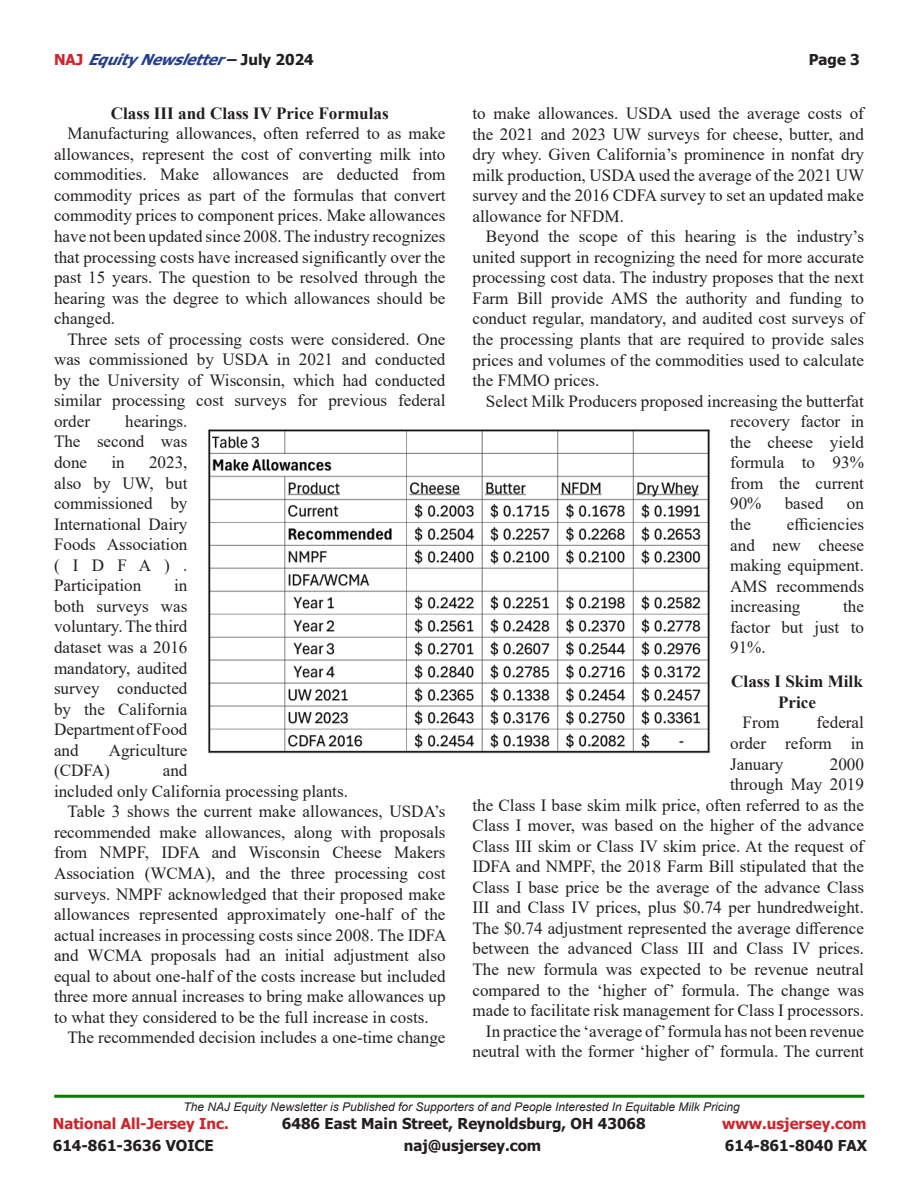
<style>
.page{position:relative;width:918px;height:1188px;background:#fff}
.page>*{position:absolute;margin:0;border:0;box-sizing:border-box;transform-origin:0 0}
.t1{font:17.1px/20.5px "Times New Roman";color:#231f20;text-align:justify}
.t2{font:700 17.1px/20.5px "Times New Roman";color:#231f20;text-align:center}
.t3{font:700 15px "Tahoma";color:#231f20}
.t4{font:700 15px "Tahoma";color:#d1232a}
.t5{font:italic 700 15px "Tahoma";color:#253f8e}
.t6{font:italic 12px "Arial";color:#231f20}
.s1{font-style:normal;color:#d1232a}
.s2{font-style:normal;color:#231f20}
</style>
<div class="page">
<hr style="left:54px;top:1095px;width:810px;height:3px;background:#008000">
<img style="left:208px;top:429px;width:502px;height:324px">
<p class="t5" style="left:54px;top:49px;width:261px"><span class="s1">N A J</span> EquityNewsletter<span class="s2">– J u l y 2 0 2 4</span></p>
<p class="t3" style="left:809px;top:49px;width:53px">Page 3</p>
<p class="t2" style="left:111px;top:102px;width:280px">Class III and Class IV Price Formulas</p>
<p class="t1" style="left:54px;top:123px;width:393px;text-indent:13px">Manufacturing allowances, often referred to as make allowances, represent the cost of converting milk into commodities. Make allowances are deducted from commodity prices as part of the formulas that convert commodity prices to component prices. Make allowances have not been updated since 2008. The industry recognizes that processing costs have increased significantly over the past 15 years. The question to be resolved through the hearing was the degree to which allowances should be changed.</p>
<p class="t1" style="left:54px;top:328px;width:393px;text-indent:13px">Three sets of processing costs were considered. One was commissioned by USDA in 2021 and conducted by the University of Wisconsin, which had conducted similar processing cost surveys for previous federal order</p>
<p class="t1" style="left:54px;top:410px;width:135px;text-indent:71px">hearings.<br>The second was done</p>
<p class="t1" style="left:111px;top:451px;width:15px">in</p>
<p class="t1" style="left:54px;top:451px;width:135px;text-indent:95px">2023, also by UW, but commissioned by International Dairy Foods Association (IDFA).<br>Participation</p>
<p class="t1" style="left:54px;top:575px;width:135px;text-indent:120px">in both surveys was voluntary. The third dataset was a 2016 mandatory, audited survey conducted by the California Department of Food and</p>
<p class="t1" style="left:54px;top:739px;width:135px;text-indent:55px">Agriculture (CDFA)</p>
<p class="t1" style="left:54px;top:760px;width:296px;text-indent:109px">and<br>included only California processing plants.</p>
<p class="t1" style="left:54px;top:801px;width:394px;text-indent:13px">Table 3 shows the current make allowances, USDA’s recommended make allowances, along with proposals from NMPF, IDFA and Wisconsin Cheese Makers Association (WCMA), and the three processing cost surveys. NMPF acknowledged that their proposed make allowances represented approximately one-half of the actual increases in processing costs since 2008. The IDFA and WCMA proposals had an initial adjustment also equal to about one-half of the costs increase but included three more annual increases to bring make allowances up to what they considered to be the full increase in costs.</p>
<p class="t1" style="left:67px;top:1027px;width:380px">The recommended decision includes a one-time change</p>
<p class="t1" style="left:472px;top:102px;width:393px">to make allowances. USDA used the average costs of the 2021 and 2023 UW surveys for cheese, butter, and dry whey. Given California’s prominence in nonfat dry milk production, USDA used the average of the 2021 UW survey and the 2016 CDFA survey to set an updated make allowance for NFDM.</p>
<p class="t1" style="left:472px;top:226px;width:393px;text-indent:13px">Beyond the scope of this hearing is the industry’s united support in recognizing the need for more accurate processing cost data. The industry proposes that the next Farm Bill provide AMS the authority and funding to conduct regular, mandatory, and audited cost surveys of the processing plants that are required to provide sales prices and volumes of the commodities used to calculate the FMMO prices.</p>
<p class="t1" style="left:730px;top:390px;width:135px;text-indent:-244px">Select Milk Producers proposed increasing the butterfat recovery factor in the cheese yield formula to 93% from the current 90%</p>
<p class="t1" style="left:785px;top:493px;width:40px">based</p>
<p class="t1" style="left:847px;top:493px;width:19px">on</p>
<p class="t1" style="left:730px;top:513px;width:135px;text-indent:57px">efficiencies and new cheese making equipment.<br>AMS recommends increasing</p>
<p class="t1" style="left:730px;top:513px;width:22px">the</p>
<p class="t1" style="left:730px;top:596px;width:135px;text-indent:113px">the factor but just to 91%.</p>
<p class="t2" style="left:731px;top:671px;width:133px">Class I Skim Milk<br>Price</p>
<p class="t1" style="left:742px;top:712px;width:39px">From</p>
<p class="t1" style="left:730px;top:712px;width:135px;text-indent:86px">federal order reform in January</p>
<p class="t1" style="left:472px;top:753px;width:393px;text-align:right">2000<br>through May 2019<br>the Class I base skim milk price, often referred to as the Class I mover, was based on the higher of the advance Class III skim or Class IV skim price. At the request of IDFA and NMPF, the 2018 Farm Bill stipulated that the Class I base price be the average of the advance Class III and Class IV prices, plus $0.74 per hundredweight.<br>The $0.74 adjustment represented the average difference between the advanced Class III and Class IV prices.<br>The new formula was expected to be revenue neutral compared to the ‘higher of’ formula. The change was made to facilitate risk management for Class I processors.</p>
<p class="t1" style="left:472px;top:1020px;width:393px;text-align:right">In practice the ‘average of’ formula has not been revenue neutral with the former ‘higher of’ formula. The current</p>
<p class="t6" style="left:184px;top:1099px;width:558px">The NAJ Equity Newsletter is Published for Supporters of and People Interested In Equitable Milk Pricing</p>
<p class="t4" style="left:53px;top:1113px;width:177px">National All-Jersey Inc.</p>
<p class="t3" style="left:282px;top:1113px;width:365px">6486 East Main Street, Reynoldsburg, OH 43068</p>
<p class="t4" style="left:722px;top:1113px;width:146px">www.usjersey.com</p>
<p class="t3" style="left:53px;top:1135px;width:163px">614-861-3636 VOICE</p>
<p class="t3" style="left:404px;top:1135px;width:139px">naj@usjersey.com</p>
<p class="t3" style="left:725px;top:1135px;width:144px">614-861-8040 FAX</p>
</div>
